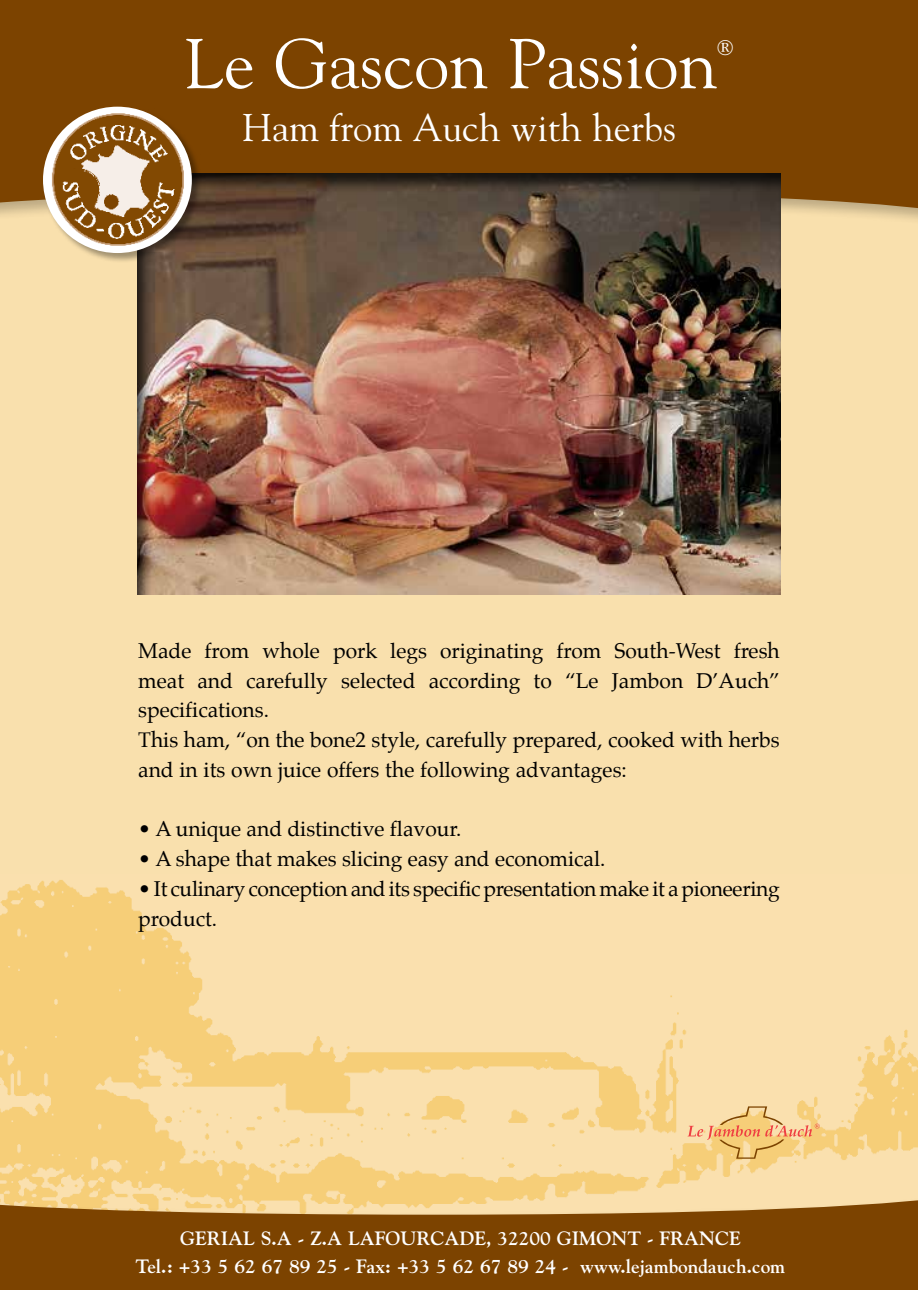
<style>
.page{position:relative;width:918px;height:1290px;background:#fff}
.page>*{position:absolute;margin:0;border:0;box-sizing:border-box;transform-origin:0 0}
.t1{font:70px "Goudy";color:#fff}
.t2{font:38.5px "Goudy";color:#fff}
.t3{font:21px/29.8px "Palatino";color:#000}
.t4{font:21px "Goudy";color:#fff}
.t5{font:700 19.25px/28px "Goudy";color:#fff;text-align:center}
</style>
<div class="page">
<div style="left:0;top:0;width:918px;height:1217px;background:#f9e0ad"></div>
<img style="left:0;top:880px;width:918px;height:313px">
<div style="left:0;top:0;width:918px;height:213px;background:#7c4300"></div>
<svg style="left:687px;top:1106px;width:132px;height:53px"></svg>
<div style="left:137px;top:173px;width:644px;height:424px;background:#000;opacity:.75"></div>
<div style="left:42px;top:106px;width:160px;height:157px;background:#000;opacity:.35"></div>
<img style="left:43px;top:107px;width:149px;height:146px">
<div style="left:0;top:1193px;width:918px;height:97px;background:#000;opacity:.25"></div>
<svg style="left:0;top:1196px;width:918px;height:94px;background:#905b19"></svg>
<h1 class="t1" style="left:185px;top:20px;width:534px">Le Gascon Passion</h1>
<p class="t4" style="left:717px;top:35px;width:17px">®</p>
<h2 class="t2" style="left:242px;top:103px;width:435px">Ham from Auch with herbs</h2>
<p class="t3" style="left:138px;top:636px;width:643px">Made from whole pork legs originating from South-West fresh meat and carefully selected according to “Le Jambon D’Auch” specifications.<br>This ham, “on the bone2 style, carefully prepared, cooked with herbs and in its own juice offers the following advantages:</p>
<p class="t3" style="left:138px;top:814px;width:325px">• A unique and distinctive flavour.</p>
<p class="t3" style="left:138px;top:844px;width:469px">• A shape that makes slicing easy and economical.</p>
<p class="t3" style="left:138px;top:874px;width:643px">• It culinary conception and its specific presentation make it a pioneering product.</p>
<p class="t5" style="left:136px;top:1224px;width:651px">GERIAL S.A - Z.A LAFOURCADE, 32200 GIMONT - FRANCE<br>Tel.: +33 5 62 67 89 25 - Fax: +33 5 62 67 89 24 - www.lejambondauch.com</p>
</div>
